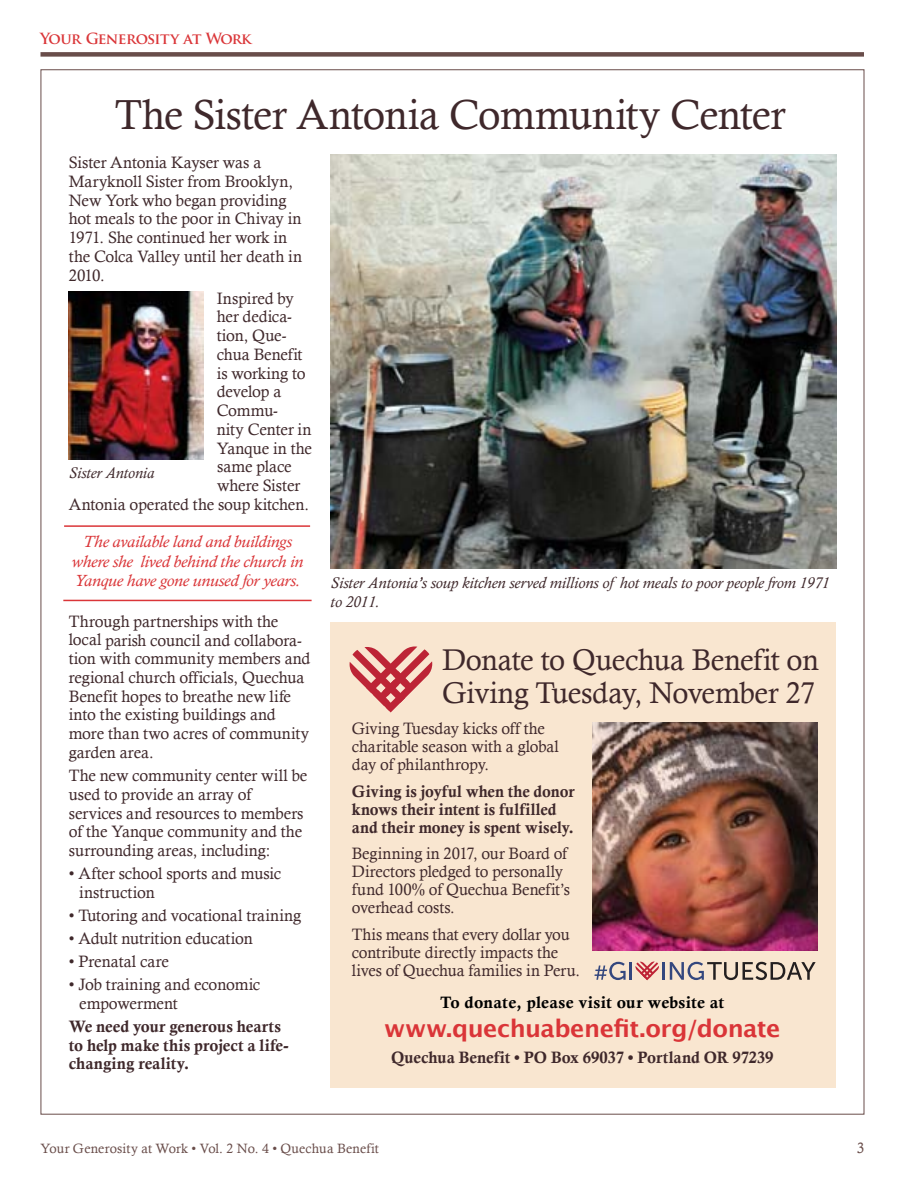
<style>
.page{position:relative;width:918px;height:1188px;background:#fff}
.page>*{position:absolute;margin:0;border:0;box-sizing:border-box;transform-origin:0 0}
.t1{font:42px "Calisto";letter-spacing:-.015em;color:#3f282b}
.t2{font:30px/33px "Calisto";letter-spacing:-.01em;color:#3f282b}
.t3{font:700 24px "Lucida Grande";letter-spacing:-.02em;color:#da3538}
.t4{font:16.5px/18.8px "Calisto";letter-spacing:-.005em;color:#3f282b}
.t5{font:16.5px/18.8px "Calis MT Bol";color:#3f282b}
.t6{font:italic 16.5px/19.5px "Calisto";letter-spacing:-.01em;color:#da3538;text-align:center;scale:1.04 1}
.t7{font:16.5px "Calis MT Bol";letter-spacing:.015em;color:#000}
.t8{font:italic 15.75px/18.9px "Calisto";color:#3f282b}
.t9{font:700 15px "Trajan Pro";letter-spacing:-.055em;color:#da3538}
.t10{font:15px "Calisto";color:#694d4a}
.t11{font:13.5px "Calisto";letter-spacing:.01em;color:#694d4a}
</style>
<div class="page">
<div style="left:40px;top:52px;width:824px;height:5px;background:#694d4a"></div>
<img style="left:331px;top:155px;width:505px;height:413px">
<div style="left:331px;top:622px;width:505px;height:466px;background:#f9e6d0"></div>
<img style="left:68px;top:291px;width:136px;height:169px">
<svg style="left:350px;top:646px;width:82px;height:66px"></svg>
<img style="left:592px;top:722px;width:226px;height:228px">
<svg style="left:635px;top:962px;width:24px;height:18px"></svg>
<svg style="left:594px;top:962px;width:32px;height:18px"></svg>
<hr style="left:629px;top:962px;width:3px;height:18px;background:#34477e">
<hr style="left:662px;top:962px;width:3px;height:18px;background:#34477e">
<svg style="left:670px;top:962px;width:146px;height:18px"></svg>
<hr style="left:64px;top:525px;width:246px;height:2px;background:#da3538">
<hr style="left:63px;top:600px;width:249px;height:1px;background:#da3538">
<p class="t9" style="left:40px;top:29px;width:213px">Your Generosity at Work</p>
<h1 class="t1" style="left:115px;top:90px;width:672px">The Sister Antonia Community Center</h1>
<p class="t4" style="left:69px;top:153px;width:235px">Sister Antonia Kayser was a<br>Maryknoll Sister from Brooklyn,<br>New York who began providing hot meals to the poor in Chivay in<br>1971. She continued her work in the Colca Valley until her death in<br>2010.</p>
<p class="t4" style="left:217px;top:288px;width:79px">Inspired by</p>
<p class="t4" style="left:217px;top:307px;width:77px">her dedica-</p>
<p class="t4" style="left:217px;top:326px;width:71px">tion, Que-</p>
<p class="t4" style="left:217px;top:345px;width:87px">chua Benefit</p>
<p class="t4" style="left:217px;top:363px;width:90px">is working to</p>
<p class="t4" style="left:217px;top:382px;width:66px">develop a</p>
<p class="t4" style="left:217px;top:401px;width:63px">Commu-</p>
<p class="t4" style="left:217px;top:420px;width:96px">nity Center in</p>
<p class="t4" style="left:217px;top:438px;width:97px">Yanque in the</p>
<p class="t4" style="left:217px;top:457px;width:76px">same place</p>
<p class="t4" style="left:217px;top:476px;width:85px">where Sister</p>
<p class="t4" style="left:69px;top:495px;width:242px">Antonia operated the soup kitchen.</p>
<p class="t8" style="left:69px;top:464px;width:87px">Sister Antonia</p>
<p class="t6" style="left:72px;top:532px;width:224px">The available land and buildings where she lived behind the church in<br>Yanque have gone unused for years.</p>
<p class="t4" style="left:69px;top:611px;width:243px">Through partnerships with the local parish council and collabora&shy;tion with community members and regional church officials, Quechua<br>Benefit hopes to breathe new life into the existing buildings and more than two acres of community garden area.</p>
<p class="t4" style="left:69px;top:766px;width:240px">The new community center will be used to provide an array of services and resources to members of the Yanque community and the surrounding areas, including:</p>
<p class="t4" style="left:79px;top:864px;width:203px;text-indent:-11px">• After school sports and music instruction</p>
<p class="t4" style="left:69px;top:906px;width:234px">• Tutoring and vocational training</p>
<p class="t4" style="left:69px;top:929px;width:185px">• Adult nutrition education</p>
<p class="t4" style="left:69px;top:952px;width:102px">• Prenatal care</p>
<p class="t4" style="left:79px;top:975px;width:182px;text-indent:-10px">• Job training and economic empowerment</p>
<p class="t5" style="left:69px;top:1017px;width:222px">We need your generous hearts to help make this project a life&shy;changing reality.</p>
<p class="t8" style="left:331px;top:573px;width:500px">Sister Antonia’s soup kitchen served millions of hot meals to poor people from 1971 to 2011.</p>
<h2 class="t2" style="left:442px;top:643px;width:378px">Donate to Quechua Benefit on<br>Giving Tuesday, November 27</h2>
<p class="t4" style="left:352px;top:719px;width:209px;line-height:18px">Giving Tuesday kicks off the charitable season with a global day of philanthropy.</p>
<p class="t5" style="left:352px;top:782px;width:224px;line-height:18px">Giving is joyful when the donor knows their intent is fulfilled and their money is spent wisely.</p>
<p class="t4" style="left:352px;top:844px;width:220px;line-height:18px">Beginning in 2017, our Board of<br>Directors pledged to personally fund 100% of Quechua Benefit’s overhead costs.</p>
<p class="t4" style="left:352px;top:925px;width:230px;line-height:18px">This means that every dollar you contribute directly impacts the lives of Quechua families in Peru.</p>
<p class="t7" style="left:440px;top:993px;width:286px">To donate, please visit our website at</p>
<h3 class="t3" style="left:384px;top:1009px;width:398px">www.quechuabenefit.org/donate</h3>
<p class="t5" style="left:391px;top:1048px;width:384px">Quechua Benefit • PO Box 69037 • Portland OR 97239</p>
<p class="t11" style="left:41px;top:1141px;width:340px">Your Generosity at Work • Vol. 2 No. 4 • Quechua Benefit</p>
<p class="t10" style="left:857px;top:1139px;width:9px">3</p>
</div>
